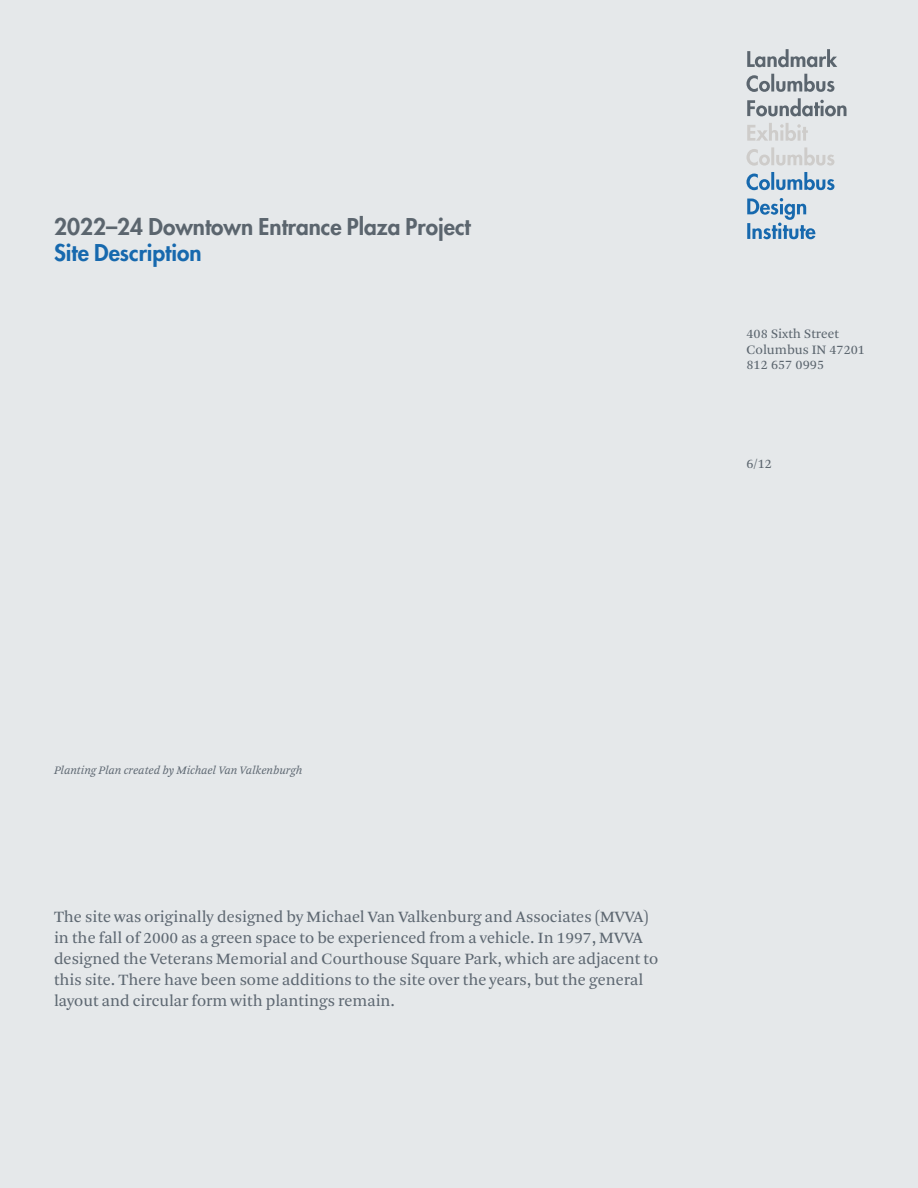
<style>
.page{position:relative;width:918px;height:1188px;background:#e5e8ea}
.page>*{position:absolute;margin:0;border:0;box-sizing:border-box;transform-origin:0 0}
.t1{font:800 22.5px "Futura Std";color:#5b656e}
.t2{font:800 22.5px "Futura Std";color:#1769ae}
.t3{font:16.5px/21px "Arnhem Pro Blond";color:#5d6771}
.t4{font:13.5px/15.8px "Arnhem Pro Blond";color:#5b656e}
.t5{font:italic 12px "Arnhem Pro Blond";color:#5d6771}
</style>
<div class="page">
<svg style="left:747px;top:198px;width:68px;height:41px"></svg>
<svg style="left:746px;top:172px;width:88px;height:18px"></svg>
<svg style="left:746px;top:147px;width:88px;height:19px"></svg>
<svg style="left:747px;top:123px;width:61px;height:18px"></svg>
<svg style="left:747px;top:98px;width:100px;height:18px"></svg>
<svg style="left:746px;top:74px;width:88px;height:18px"></svg>
<svg style="left:747px;top:49px;width:90px;height:18px"></svg>
<h1 class="t1" style="left:54px;top:212px;width:418px">2022–24 Downtown Entrance Plaza Project</h1>
<h1 class="t2" style="left:54px;top:238px;width:149px">Site Description</h1>
<p class="t4" style="left:746px;top:326px;width:120px">408 Sixth Street<br>Columbus IN 47201<br>812 657 0995</p>
<p class="t4" style="left:746px;top:456px;width:27px">6/12</p>
<p class="t5" style="left:54px;top:763px;width:250px">Planting Plan created by Michael Van Valkenburgh</p>
<p class="t3" style="left:54px;top:906px;width:606px">The site was originally designed by Michael Van Valkenburg and Associates (MVVA) in the fall of 2000 as a green space to be experienced from a vehicle. In 1997, MVVA designed the Veterans Memorial and Courthouse Square Park, which are adjacent to this site. There have been some additions to the site over the years, but the general layout and circular form with plantings remain.</p>
</div>
